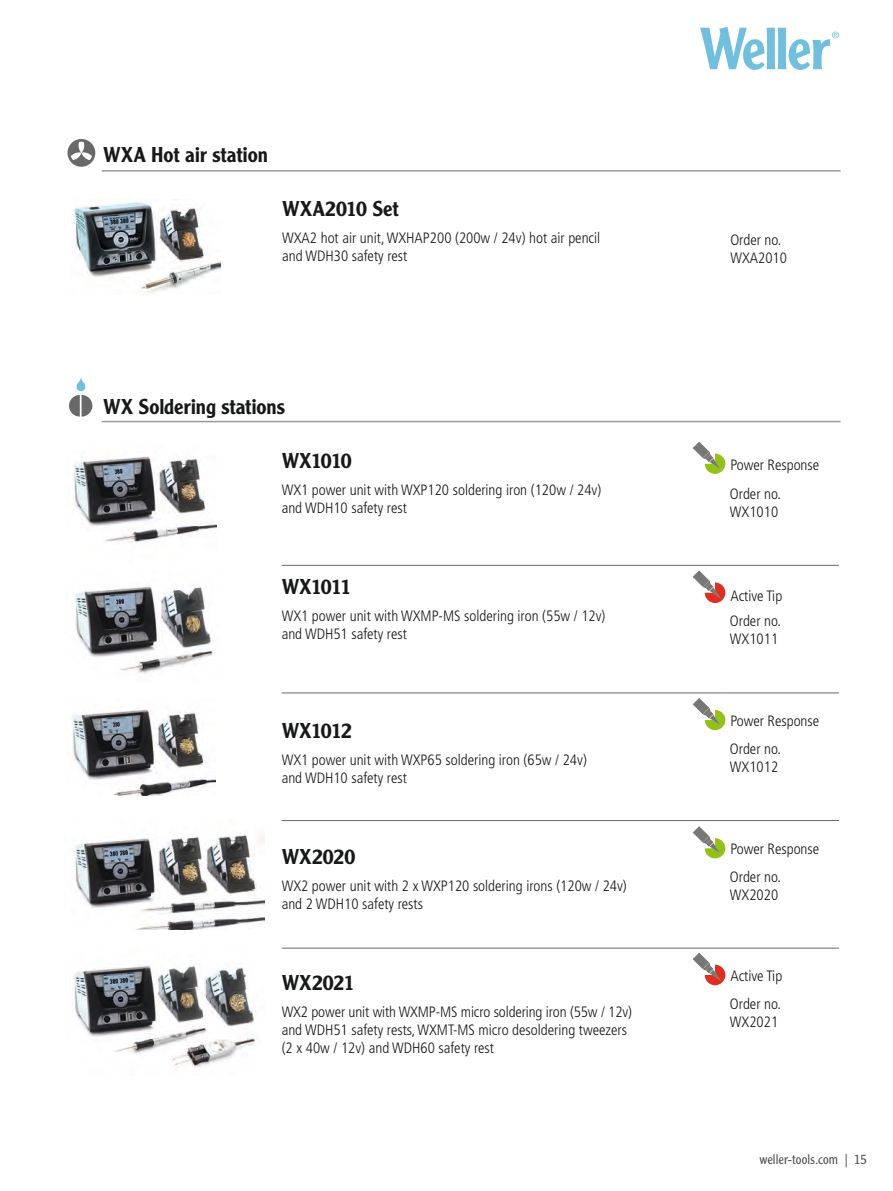
<style>
.page{position:relative;width:893px;height:1191px;background:#fff}
.page>*{position:absolute;margin:0;border:0;box-sizing:border-box;transform-origin:0 0}
.t1{font:500 21px "Clearface Gothic LT Std";letter-spacing:-.005em;color:#171818}
.t2{font:300 condensed 15px/18px "Frutiger";color:#171818}
.t3{font:300 13.5px "Clearface Gothic LH";letter-spacing:.005em;color:#504f4f}
</style>
<div class="page">
<img style="left:74px;top:456px;width:142px;height:87px">
<img style="left:74px;top:585px;width:139px;height:89px">
<img style="left:72px;top:709px;width:144px;height:86px">
<img style="left:74px;top:835px;width:191px;height:94px">
<img style="left:74px;top:964px;width:184px;height:103px">
<img style="left:71px;top:199px;width:149px;height:96px">
<svg style="left:69px;top:377px;width:23px;height:39px"></svg>
<svg style="left:68px;top:139px;width:27px;height:28px"></svg>
<hr style="left:102px;top:170px;width:739px;height:2px;background:#9a9a9a">
<hr style="left:102px;top:421px;width:739px;height:1px;background:#9a9a9a">
<svg style="left:700px;top:27px;width:139px;height:43px"></svg>
<hr style="left:282px;top:565px;width:442px;height:1px;background:#696969">
<hr style="left:724px;top:565px;width:115px;height:1px;background:#696969">
<hr style="left:282px;top:692px;width:442px;height:1px;background:#696969">
<hr style="left:724px;top:692px;width:115px;height:1px;background:#696969">
<hr style="left:282px;top:820px;width:442px;height:1px;background:#696969">
<hr style="left:724px;top:820px;width:115px;height:1px;background:#696969">
<hr style="left:282px;top:948px;width:442px;height:1px;background:#696969">
<hr style="left:724px;top:948px;width:115px;height:1px;background:#696969">
<svg style="left:693px;top:571px;width:32px;height:32px"></svg>
<svg style="left:693px;top:442px;width:32px;height:32px"></svg>
<svg style="left:693px;top:953px;width:32px;height:32px"></svg>
<svg style="left:693px;top:827px;width:32px;height:31px"></svg>
<svg style="left:693px;top:698px;width:32px;height:32px"></svg>
<h1 class="t1" style="left:103px;top:142px;width:166px">WXA Hot air station</h1>
<h1 class="t1" style="left:282px;top:196px;width:118px">WXA2010 Set</h1>
<p class="t2" style="left:282px;top:229px;width:320px">WXA2 hot air unit, WXHAP200 (200w / 24v) hot air pencil and WDH30 safety rest</p>
<p class="t2" style="left:730px;top:231px;width:58px">Order no.<br>WXA2010</p>
<h1 class="t1" style="left:103px;top:394px;width:183px">WX Soldering stations</h1>
<h1 class="t1" style="left:282px;top:448px;width:72px">WX1010</h1>
<p class="t2" style="left:282px;top:481px;width:321px">WX1 power unit with WXP120 soldering iron (120w / 24v) and WDH10 safety rest</p>
<p class="t2" style="left:730px;top:485px;width:53px">Order no.<br>WX1010</p>
<p class="t2" style="left:730px;top:456px;width:90px">Power Response</p>
<h1 class="t1" style="left:282px;top:574px;width:71px">WX1011</h1>
<p class="t2" style="left:282px;top:607px;width:325px">WX1 power unit with WXMP-MS soldering iron (55w / 12v) and WDH51 safety rest</p>
<p class="t2" style="left:730px;top:612px;width:53px">Order no.<br>WX1011</p>
<p class="t2" style="left:730px;top:587px;width:53px">Active Tip</p>
<p class="t2" style="left:730px;top:712px;width:90px">Power Response</p>
<h1 class="t1" style="left:282px;top:718px;width:72px">WX1012</h1>
<p class="t2" style="left:282px;top:751px;width:307px">WX1 power unit with WXP65 soldering iron (65w / 24v) and WDH10 safety rest</p>
<p class="t2" style="left:730px;top:740px;width:53px">Order no.<br>WX1012</p>
<p class="t2" style="left:730px;top:839px;width:90px">Power Response</p>
<h1 class="t1" style="left:282px;top:844px;width:75px">WX2020</h1>
<p class="t2" style="left:282px;top:877px;width:347px">WX2 power unit with 2 x WXP120 soldering irons (120w / 24v) and 2 WDH10 safety rests</p>
<p class="t2" style="left:730px;top:867px;width:53px">Order no.<br>WX2020</p>
<p class="t2" style="left:730px;top:966px;width:53px">Active Tip</p>
<h1 class="t1" style="left:282px;top:970px;width:74px">WX2021</h1>
<p class="t2" style="left:282px;top:1003px;width:352px">WX2 power unit with WXMP-MS micro soldering iron (55w / 12v) and WDH51 safety rests, WXMT-MS micro desoldering tweezers (2 x 40w / 12v) and WDH60 safety rest</p>
<p class="t2" style="left:730px;top:995px;width:53px">Order no.<br>WX2021</p>
<p class="t3" style="left:759px;top:1150px;width:109px">weller-tools.com | 15</p>
</div>
